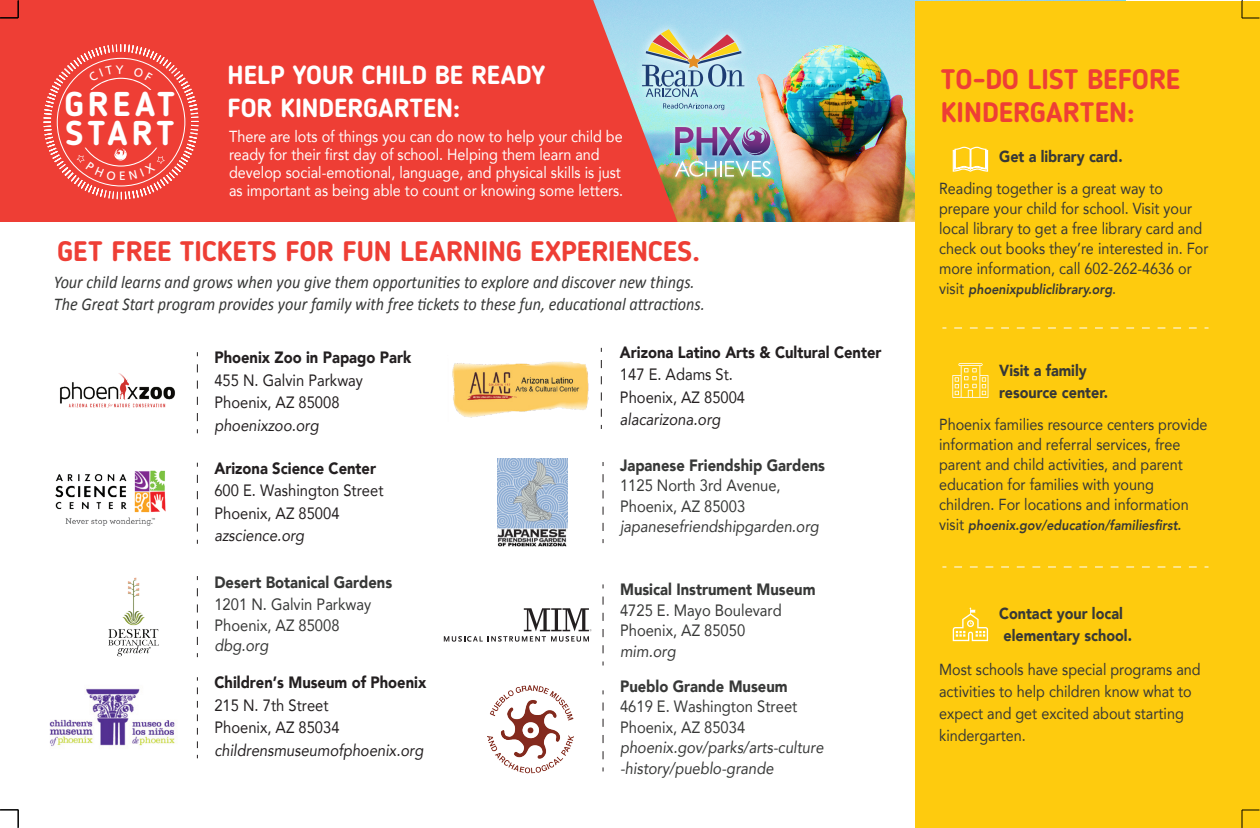
<style>
.page{position:relative;width:1260px;height:828px;background:#fff}
.page>*{position:absolute;margin:0;border:0;box-sizing:border-box;transform-origin:0 0}
.t1{font:700 34.2px/28.6px "Blogger Sans";letter-spacing:.115em;color:#fff}
.t2{font:700 28px/33px "Blogger Sans";color:#ee3e35}
.t3{font:700 26px/33px "Blogger Sans";color:#fff}
.t4{font:italic 18px/22px "Calibri";color:#373837;scale:.9 1}
.t5{font:16.4px/20.4px "Avenir";color:#373837;scale:.9 1}
.t6{font:16.4px/22.6px "Avenir";color:#231f20;scale:.9 1}
.t7{font:900 16.4px "Avenir";color:#231f20;scale:.9 1}
.t8{font:italic 16.4px/20.4px "Avenir";color:#373837;scale:.9 1}
.t9{font:900 16.4px "Avenir";color:#373837;scale:.9 1}
.t10{font:italic 16.4px "Avenir";color:#231f20;scale:.9 1}
.t11{font:16px/20px "Avenir";color:#373837;scale:.9 1}
.t12{font:16px/18px "Avenir";color:#fff;scale:.9 1}
.t13{font:900 16px/22px "Avenir";color:#373837;scale:.9 1}
.t14{font:italic 800 14px "Avenir";color:#373837;scale:.9 1}
.s1{font-weight:400;font-style:normal;font-size:16px}
</style>
<div class="page">
<img style="left:761px;top:1px;width:365px;height:221px">
<div style="left:0;top:0;width:761px;height:222px;background:#ee3e35"></div>
<img style="left:60px;top:373px;width:115px;height:35px">
<img style="left:49px;top:688px;width:126px;height:59px">
<img style="left:55px;top:470px;width:111px;height:56px">
<img style="left:452px;top:361px;width:137px;height:57px">
<svg style="left:197px;top:687px;width:1px;height:71px"></svg>
<svg style="left:601px;top:360px;width:1px;height:69px"></svg>
<svg style="left:197px;top:475px;width:1px;height:69px"></svg>
<svg style="left:197px;top:364px;width:1px;height:69px"></svg>
<svg style="left:603px;top:703px;width:1px;height:68px"></svg>
<svg style="left:603px;top:474px;width:1px;height:69px"></svg>
<svg style="left:603px;top:597px;width:1px;height:69px"></svg>
<svg style="left:197px;top:588px;width:1px;height:69px"></svg>
<img style="left:487px;top:685px;width:87px;height:89px">
<img style="left:108px;top:577px;width:51px;height:80px">
<img style="left:498px;top:458px;width:70px;height:89px">
<svg style="left:444px;top:608px;width:148px;height:34px"></svg>
<img style="left:627px;top:15px;width:132px;height:109px">
<svg style="left:642px;top:29px;width:103px;height:68px;background:#aec0c1"></svg>
<svg style="left:663px;top:103px;width:61px;height:7px"></svg>
<img style="left:669px;top:121px;width:107px;height:62px">
<img style="left:675px;top:127px;width:96px;height:50px">
<div style="left:915px;top:2px;width:345px;height:826px;background:#fecb0e"></div>
<svg style="left:942px;top:327px;width:255px;height:1px"></svg>
<svg style="left:942px;top:566px;width:255px;height:1px"></svg>
<svg style="left:0;top:0;width:19px;height:19px"></svg>
<svg style="left:0;top:809px;width:19px;height:19px"></svg>
<svg style="left:1242px;top:0;width:18px;height:19px"></svg>
<svg style="left:1242px;top:809px;width:18px;height:19px"></svg>
<svg style="left:953px;top:608px;width:35px;height:33px"></svg>
<svg style="left:952px;top:363px;width:36px;height:35px"></svg>
<svg style="left:952px;top:146px;width:37px;height:26px"></svg>
<svg style="left:44px;top:44px;width:155px;height:155px;background:#ef4e45"></svg>
<h1 class="t1" style="left:65px;top:90px;width:112px">GREAT<br>START</h1>
<h3 class="t3" style="left:228px;top:59px;width:319px">HELP YOUR CHILD BE READY<br>FOR KINDERGARTEN:</h3>
<p class="t12" style="left:229px;top:127px;width:439px">There are lots of things you can do now to help your child be ready for their first day of school. Helping them learn and develop social-emotional, language, and physical skills is just as important as being able to count or knowing some letters.</p>
<h2 class="t2" style="left:58px;top:234px;width:644px">GET FREE TICKETS FOR FUN LEARNING EXPERIENCES.</h2>
<p class="t4" style="left:54px;top:271px;width:725px">Your child learns and grows when you give them opportunities to explore and discover new things.<br>The Great Start program provides your family with free tickets to these fun, educational attractions.</p>
<p class="t7" style="left:214px;top:343px;width:220px">Phoenix Zoo in Papago Park</p>
<p class="t6" style="left:214px;top:368px;width:167px">455 N. Galvin Parkway<br>Phoenix, AZ 85008</p>
<p class="t10" style="left:214px;top:415px;width:117px">phoenixzoo.org</p>
<p class="t7" style="left:214px;top:454px;width:181px">Arizona Science Center</p>
<p class="t6" style="left:214px;top:479px;width:189px">600 E. Washington Street<br>Phoenix, AZ 85004</p>
<p class="t10" style="left:214px;top:525px;width:101px">azscience.org</p>
<p class="t9" style="left:214px;top:568px;width:199px">Desert Botanical Gardens</p>
<p class="t5" style="left:214px;top:594px;width:176px">1201 N. Galvin Parkway<br>Phoenix, AZ 85008</p>
<p class="t8" style="left:214px;top:635px;width:62px">dbg.org</p>
<p class="t7" style="left:214px;top:668px;width:237px">Children’s Museum of Phoenix</p>
<p class="t6" style="left:214px;top:693px;width:141px">215 N. 7th Street<br>Phoenix, AZ 85034</p>
<p class="t10" style="left:214px;top:740px;width:234px">childrensmuseumofphoenix.org</p>
<p class="t7" style="left:620px;top:338px;width:292px">Arizona Latino Arts &amp; Cultural Center</p>
<p class="t6" style="left:620px;top:363px;width:141px">147 E. Adams St.<br>Phoenix, AZ 85004</p>
<p class="t10" style="left:620px;top:409px;width:113px">alacarizona.org</p>
<p class="t9" style="left:620px;top:451px;width:229px">Japanese Friendship Gardens</p>
<p class="t5" style="left:620px;top:475px;width:180px">1125 North 3rd Avenue,<br>Phoenix, AZ 85003</p>
<p class="t8" style="left:620px;top:516px;width:222px">japanesefriendshipgarden.org</p>
<p class="t9" style="left:620px;top:576px;width:219px">Musical Instrument Museum</p>
<p class="t5" style="left:620px;top:599px;width:181px">4725 E. Mayo Boulevard<br>Phoenix, AZ 85050</p>
<p class="t8" style="left:620px;top:641px;width:63px">mim.org</p>
<p class="t9" style="left:620px;top:672px;width:188px">Pueblo Grande Museum</p>
<p class="t5" style="left:620px;top:696px;width:199px">4619 E. Washington Street<br>Phoenix, AZ 85034</p>
<p class="t8" style="left:620px;top:737px;width:228px">phoenix.gov/parks/arts-culture -history/pueblo-grande</p>
<h2 class="t2" style="left:941px;top:62px;width:241px">TO-DO LIST BEFORE<br>KINDERGARTEN:</h2>
<p class="t13" style="left:999px;top:145px;width:139px">Get a library card.</p>
<p class="t11" style="left:939px;top:178px;width:301px">Reading together is a great way to prepare your child for school. Visit your local library to get a free library card and check out books they’re interested in. For more information, call 602-262-4636 or</p>
<p class="t14" style="left:939px;top:281px;width:198px"><span class="s1">visit</span> phoenixpubliclibrary.org<span class="s1">.</span></p>
<p class="t13" style="left:999px;top:359px;width:123px">Visit a family resource center.</p>
<p class="t11" style="left:939px;top:414px;width:300px">Phoenix families resource centers provide information and referral services, free parent and child activities, and parent education for families with young children. For locations and information</p>
<p class="t14" style="left:939px;top:517px;width:271px"><span class="s1">visit</span> phoenix.gov/education/familiesfirst.</p>
<p class="t13" style="left:999px;top:602px;width:149px">Contact your local elementary school.</p>
<p class="t11" style="left:939px;top:658px;width:292px;line-height:22px">Most schools have special programs and activities to help children know what to expect and get excited about starting kindergarten.</p>
</div>
